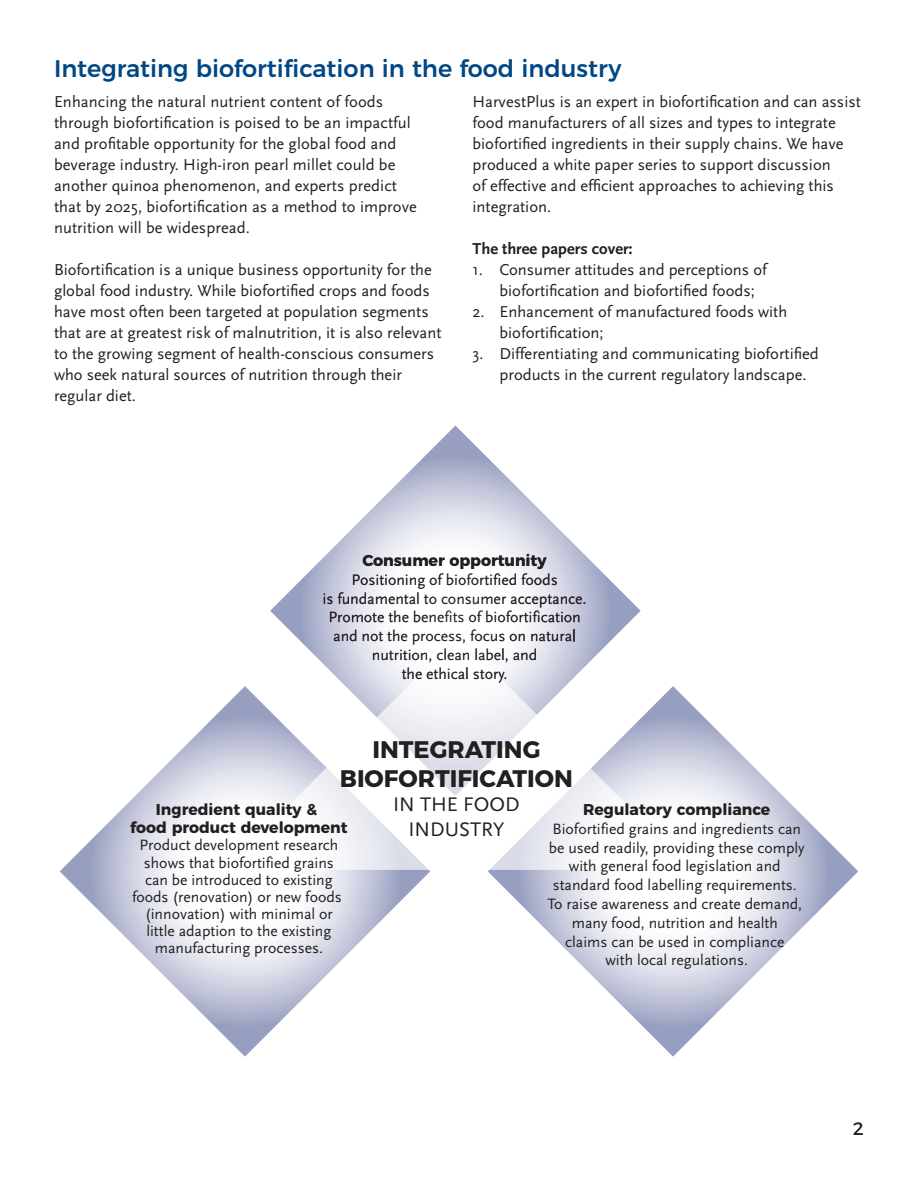
<style>
.page{position:relative;width:918px;height:1188px;background:#fff}
.page>*{position:absolute;margin:0;border:0;box-sizing:border-box;transform-origin:0 0}
.head{font:500 24px "Montserrat";color:#004785}
.t1{font:700 24px/28.8px "Montserrat";color:#231f20;text-align:center}
.t2{font:20.55px/24.6px "Scala Sans";color:#231f20;text-align:center}
.t3{font:18px "Montserrat";color:#231f20}
.body{font:16.5px/21px "Scala Sans";color:#231f20}
.body-2{font:700 16.5px "Scala Sans";color:#231f20}
.t4{font:15.6px/18.8px "Scala Sans";color:#231f20;text-align:center}
.t5{font:700 15.6px/18.8px "Montserrat";color:#231f20;text-align:center}
.s1{font-family:"Montserrat";font-weight:700}
</style>
<div class="page">
<svg style="left:270px;top:426px;width:371px;height:204px"></svg>
<svg style="left:60px;top:705px;width:370px;height:352px"></svg>
<svg style="left:488px;top:704px;width:370px;height:353px"></svg>
<svg style="left:324px;top:554px;width:261px;height:69px"></svg>
<svg style="left:226px;top:630px;width:465px;height:240px"></svg>
<p class="head" style="left:54px;top:49px;width:569px">Integrating biofortification in the food industry</p>
<p class="body" style="left:54px;top:91px;width:365px">Enhancing the natural nutrient content of foods through biofortification is poised to be an impactful and profitable opportunity for the global food and beverage industry. High-iron pearl millet could be another quinoa phenomenon, and experts predict that by 2025, biofortification as a method to improve nutrition will be widespread.</p>
<p class="body" style="left:54px;top:259px;width:389px">Biofortification is a unique business opportunity for the global food industry. While biofortified crops and foods have most often been targeted at population segments that are at greatest risk of malnutrition, it is also relevant to the growing segment of health-conscious consumers who seek natural sources of nutrition through their regular diet.</p>
<p class="body" style="left:473px;top:91px;width:390px">HarvestPlus is an expert in biofortification and can assist food manufacturers of all sizes and types to integrate biofortified ingredients in their supply chains. We have produced a white paper series to support discussion<br>of effective and efficient approaches to achieving this integration.</p>
<p class="body-2" style="left:473px;top:240px;width:162px">The three papers cover:</p>
<p class="body" style="left:500px;top:259px;width:269px;text-indent:-27px">1. Consumer attitudes and perceptions of biofortification and biofortified foods;</p>
<p class="body" style="left:500px;top:301px;width:289px;text-indent:-27px">2. Enhancement of manufactured foods with biofortification;</p>
<p class="body" style="left:500px;top:343px;width:321px;text-indent:-27px">3. Differentiating and communicating biofortified products in the current regulatory landscape.</p>
<p class="t4" style="left:323px;top:552px;width:265px"><span class="s1">Consumer opportunity<br></span>Positioning of biofortified foods<br>is fundamental to consumer acceptance.<br>Promote the benefits of biofortification and not the process, focus on natural nutrition, clean label, and<br>the ethical story.</p>
<p class="t1" style="left:340px;top:733px;width:235px">INTEGRATING<br>BIOFORTIFICATION</p>
<p class="t2" style="left:393px;top:793px;width:128px">IN THE FOOD<br>INDUSTRY</p>
<p class="t5" style="left:130px;top:798px;width:219px">Ingredient quality &amp;<br>food product development</p>
<p class="t4" style="left:132px;top:837px;width:211px;line-height:17.1px">Product development research shows that biofortified grains can be introduced to existing foods (renovation) or new foods (innovation) with minimal or little adaption to the existing manufacturing processes.</p>
<p class="t4" style="left:547px;top:801px;width:259px"><span class="s1">Regulatory compliance </span>Biofortified grains and ingredients can be used readily, providing these comply with general food legislation and standard food labelling requirements.<br>To raise awareness and create demand, many food, nutrition and health<br>claims can be used in compliance<br>with local regulations.</p>
<p class="t3" style="left:853px;top:1114px;width:13px">2</p>
</div>
